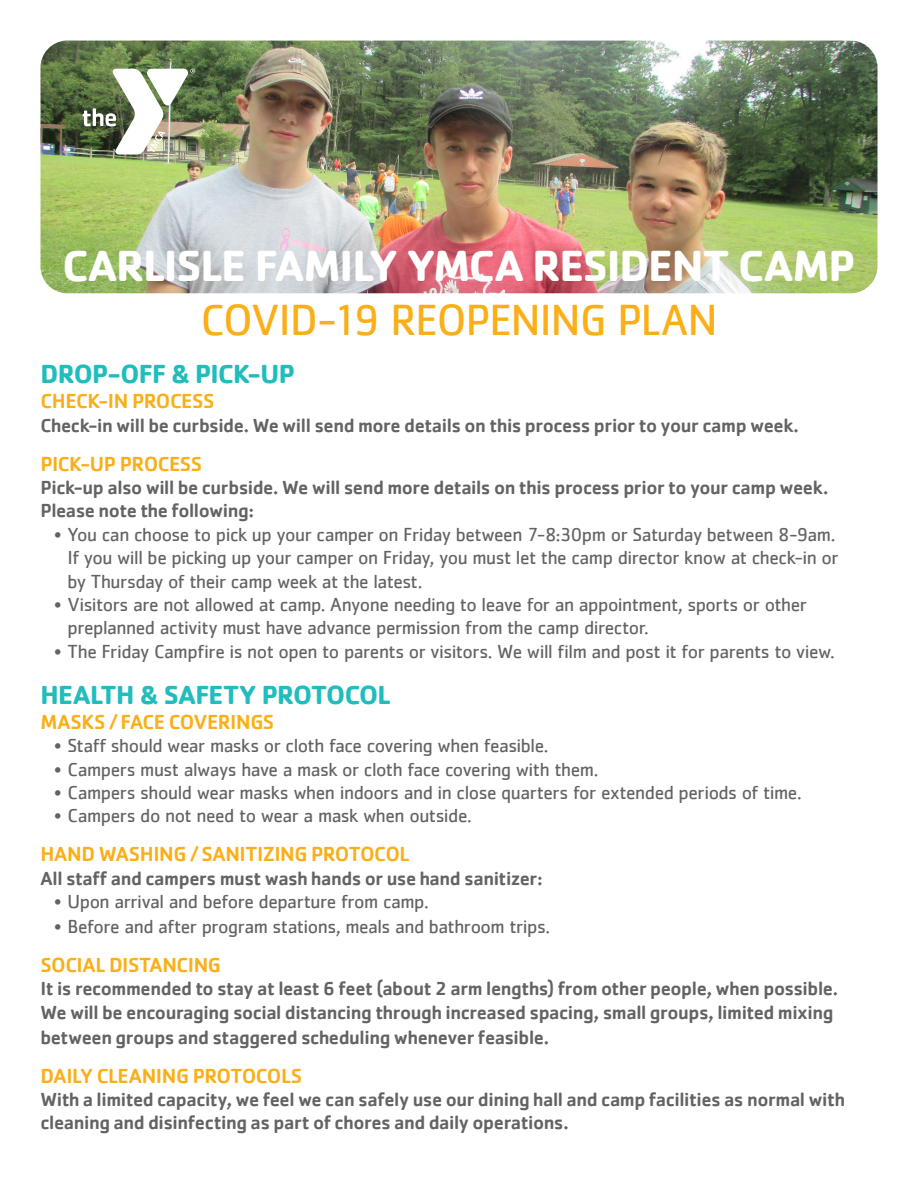
<style>
.page{position:relative;width:918px;height:1188px;background:#fff}
.page>*{position:absolute;margin:0;border:0;box-sizing:border-box;transform-origin:0 0}
.t1{font:700 45px "Cachet";letter-spacing:-.025em;color:#fff}
.t2{font:45px "Cachet";letter-spacing:-.025em;color:#faaf18}
.t3{font:700 27px "Cachet";letter-spacing:-.025em;color:#21bdbd}
.t4{font:500 21px "Cachet";letter-spacing:-.02em;color:#faaf18}
.t5{font:19.5px/23.4px "Cachet";letter-spacing:-.025em;color:#636366}
.t6{font:500 19.5px/23.4px "Cachet";letter-spacing:-.02em;color:#636366}
</style>
<div class="page">
<img style="left:40px;top:41px;width:838px;height:252px">
<img style="left:83px;top:69px;width:112px;height:86px">
<p class="t1" style="left:62px;top:237px;width:795px">CARLISLE FAMILY YMCA RESIDENT CAMP</p>
<p class="t2" style="left:201px;top:294px;width:519px">COVID-19 REOPENING PLAN</p>
<p class="t3" style="left:40px;top:357px;width:256px">DROP-OFF &amp; PICK-UP</p>
<p class="t4" style="left:40px;top:389px;width:175px">CHECK-IN PROCESS</p>
<p class="t6" style="left:40px;top:413px;width:760px">Check-in will be curbside. We will send more details on this process prior to your camp week.</p>
<p class="t4" style="left:40px;top:451px;width:163px">PICK-UP PROCESS</p>
<p class="t6" style="left:40px;top:475px;width:790px">Pick-up also will be curbside. We will send more details on this process prior to your camp week.<br>Please note the following:</p>
<p class="t5" style="left:67px;top:522px;width:773px;text-indent:-13px">• You can choose to pick up your camper on Friday between 7-8:30pm or Saturday between 8-9am.<br>If you will be picking up your camper on Friday, you must let the camp director know at check-in or by Thursday of their camp week at the latest.</p>
<p class="t5" style="left:67px;top:592px;width:741px;text-indent:-13px">• Visitors are not allowed at camp. Anyone needing to leave for an appointment, sports or other preplanned activity must have advance permission from the camp director.</p>
<p class="t5" style="left:54px;top:639px;width:782px">• The Friday Campfire is not open to parents or visitors. We will film and post it for parents to view.</p>
<p class="t3" style="left:40px;top:677px;width:352px">HEALTH &amp; SAFETY PROTOCOL</p>
<p class="t4" style="left:40px;top:709px;width:235px">MASKS / FACE COVERINGS</p>
<p class="t5" style="left:54px;top:734px;width:496px">• Staff should wear masks or cloth face covering when feasible.</p>
<p class="t5" style="left:54px;top:757px;width:546px">• Campers must always have a mask or cloth face covering with them.</p>
<p class="t5" style="left:54px;top:781px;width:749px">• Campers should wear masks when indoors and in close quarters for extended periods of time.</p>
<p class="t5" style="left:54px;top:804px;width:419px">• Campers do not need to wear a mask when outside.</p>
<p class="t4" style="left:40px;top:841px;width:370px">HAND WASHING / SANITIZING PROTOCOL</p>
<p class="t6" style="left:40px;top:866px;width:504px">All staff and campers must wash hands or use hand sanitizer:</p>
<p class="t5" style="left:54px;top:889px;width:376px">• Upon arrival and before departure from camp.</p>
<p class="t5" style="left:54px;top:915px;width:498px">• Before and after program stations, meals and bathroom trips.</p>
<p class="t4" style="left:40px;top:952px;width:182px">SOCIAL DISTANCING</p>
<p class="t6" style="left:40px;top:977px;width:799px">It is recommended to stay at least 6 feet (about 2 arm lengths) from other people, when possible.<br>We will be encouraging social distancing through increased spacing, small groups, limited mixing</p>
<p class="t6" style="left:40px;top:1025px;width:510px">between groups and staggered scheduling whenever feasible.</p>
<p class="t4" style="left:40px;top:1063px;width:263px">DAILY CLEANING PROTOCOLS</p>
<p class="t6" style="left:40px;top:1087px;width:806px">With a limited capacity, we feel we can safely use our dining hall and camp facilities as normal with cleaning and disinfecting as part of chores and daily operations.</p>
</div>
